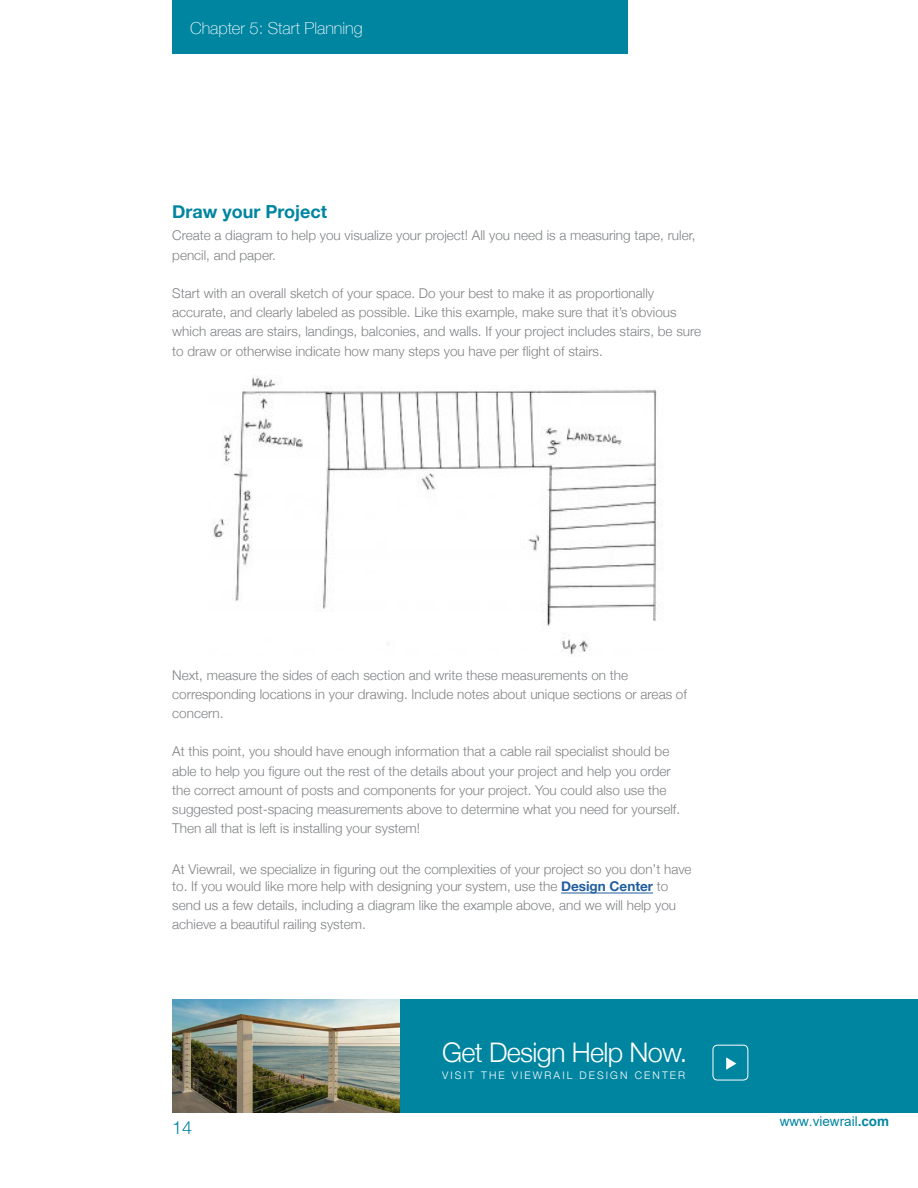
<style>
.page{position:relative;width:918px;height:1188px;background:#fff}
.page>*{position:absolute;margin:0;border:0;box-sizing:border-box;transform-origin:0 0}
.t1{font:300 27px "Helvetica Neue";letter-spacing:-.025em;color:#fff}
.t2{font:700 18px "Helvetica Neue";color:#0085a1}
.t3{font:300 18px "Helvetica Neue";color:#0085a1}
.t4{font:100 16.5px "Helvetica Neue";color:#fff}
.t5{font:300 13.5px/19.2px "Helvetica Neue";color:#808285}
.t6{font:13.5px "Arial";color:#0085a1}
.t7{font:300 10.5px "Helvetica Neue";letter-spacing:.2em;color:#fff}
.s1{font-weight:700;color:#215e9e}
.s2{font-weight:700}
</style>
<div class="page">
<div style="left:172px;top:0;width:455px;height:54px;background:#0085a1"></div>
<hr style="left:561px;top:893px;width:92px;height:1px;background:#215e9e">
<img style="left:213px;top:376px;width:449px;height:279px">
<div style="left:172px;top:1000px;width:746px;height:113px;background:#0085a1"></div>
<img style="left:172px;top:1000px;width:228px;height:113px">
<div style="left:713px;top:1045px;width:35px;height:35px;border:1px solid #fff;border-radius:4px"></div>
<svg style="left:726px;top:1057px;width:11px;height:13px"></svg>
<p class="t4" style="left:190px;top:15px;width:174px">Chapter 5: Start Planning</p>
<h2 class="t2" style="left:172px;top:198px;width:157px">Draw your Project</h2>
<p class="t5" style="left:172px;top:225px;width:525px">Create a diagram to help you visualize your project! All you need is a measuring tape, ruler, pencil, and paper.</p>
<p class="t5" style="left:172px;top:283px;width:530px">Start with an overall sketch of your space. Do your best to make it as proportionally accurate, and clearly labeled as possible. Like this example, make sure that it’s obvious which areas are stairs, landings, balconies, and walls. If your project includes stairs, be sure to draw or otherwise indicate how many steps you have per flight of stairs.</p>
<p class="t5" style="left:172px;top:664px;width:516px">Next, measure the sides of each section and write these measurements on the corresponding locations in your drawing. Include notes about unique sections or areas of concern.</p>
<p class="t5" style="left:172px;top:741px;width:509px">At this point, you should have enough information that a cable rail specialist should be able to help you figure out the rest of the details about your project and help you order the correct amount of posts and components for your project. You could also use the suggested post-spacing measurements above to determine what you need for yourself.<br>Then all that is left is installing your system!</p>
<p class="t5" style="left:172px;top:860px;width:521px;line-height:16.6px">At Viewrail, we specialize in figuring out the complexities of your project so you don’t have to. If you would like more help with designing your system, use the <span class="s1">Design Center</span> to</p>
<p class="t5" style="left:172px;top:895px;width:505px">send us a few details, including a diagram like the example above, and we will help you achieve a beautiful railing system.</p>
<h1 class="t1" style="left:442px;top:1030px;width:247px">Get Design Help Now.</h1>
<p class="t7" style="left:442px;top:1067px;width:245px">VISIT THE VIEWRAIL DESIGN CENTER</p>
<h2 class="t3" style="left:172px;top:1113px;width:22px">14</h2>
<p class="t6" style="left:780px;top:1112px;width:111px">www.viewrail<span class="s2">.com</span></p>
</div>
